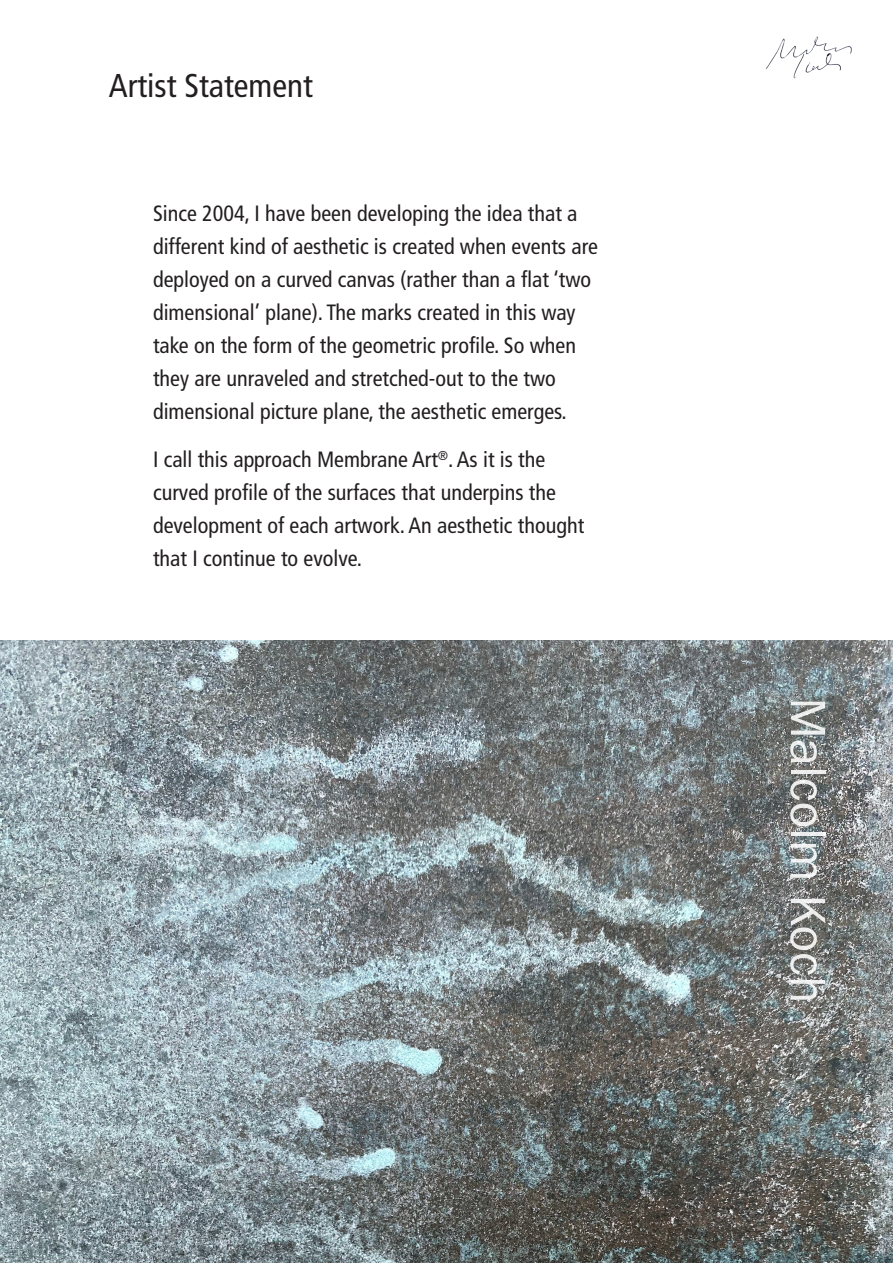
<style>
.page{position:relative;width:893px;height:1263px;background:#fff}
.page>*{position:absolute;margin:0;border:0;box-sizing:border-box;transform-origin:0 0}
.t1{font:51.15px "Franklin Gothic";color:#fff}
.t2{font:condensed 33px "Frutiger";color:#231f20}
.t3{font:condensed 22.2px/33px "Frutiger";color:#231f20}
</style>
<div class="page">
<img style="left:766px;top:36px;width:86px;height:42px">
<img style="left:0;top:640px;width:893px;height:623px">
<p class="t2" style="left:109px;top:67px;width:205px">Artist Statement</p>
<p class="t3" style="left:153px;top:197px;width:446px">Since 2004, I have been developing the idea that a different kind of aesthetic is created when events are deployed on a curved canvas (rather than a flat ‘two dimensional’ plane). The marks created in this way take on the form of the geometric profile. So when they are unraveled and stretched-out to the two dimensional picture plane, the aesthetic emerges.</p>
<p class="t3" style="left:153px;top:443px;width:433px">I call this approach Membrane Art<sup>®</sup>. As it is the curved profile of the surfaces that underpins the development of each artwork. An aesthetic thought that I continue to evolve.</p>
<h1 class="t1" style="left:840px;top:697px;width:308px;rotate:90deg">Malcolm Koch</h1>
</div>
